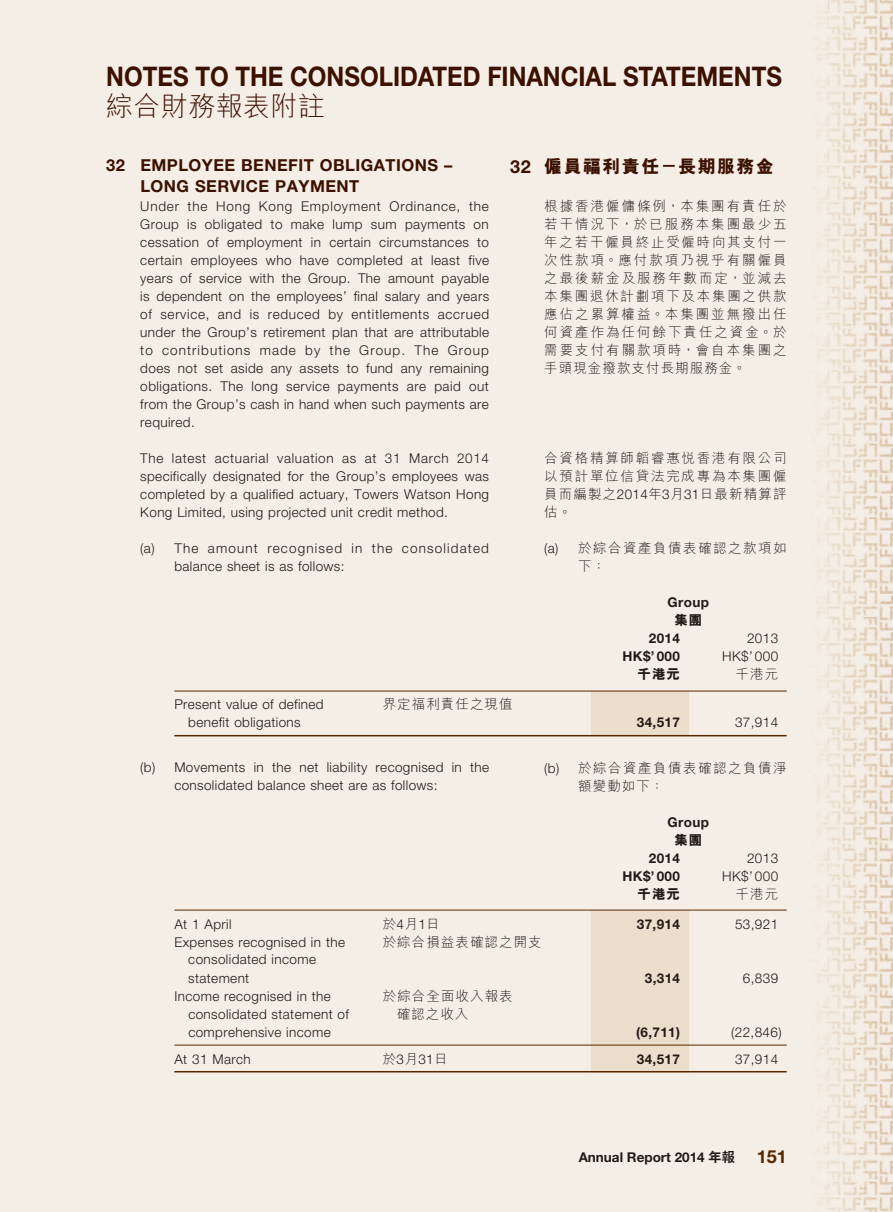
<style>
.page{position:relative;width:893px;height:1212px;background:#f5eee6}
.page>*{position:absolute;margin:0;border:0;box-sizing:border-box;transform-origin:0 0}
.t1{font:700 27px "Helvetica Neue LT Std";color:#3c1100;scale:.89 1}
.t2{font:300 27px "M Hei HK";letter-spacing:.015em;color:#3c1100}
.t3{font:800 18px "M Hei HK";letter-spacing:.08em;color:#3c1100}
.t4{font:700 16.5px "Helvetica Neue LT Std";letter-spacing:.03em;color:#3c1100}
.t5{font:300 13.5px/18px "Helvetica Neue LT Std";letter-spacing:.03em;color:#231916;text-align:justify}
.t6{font:300 13.5px/18px "M Hei HK";letter-spacing:.11em;color:#231916;text-align:justify}
.t7{font:300 13.5px/18px "Helvetica Neue LT Std";letter-spacing:.085em;color:#231916}
.t8{font:700 13.5px "Helvetica Neue LT Std";letter-spacing:.03em;color:#231916}
.t9{font:300 13.5px "M Hei HK";letter-spacing:.08em;color:#231916}
.t10{font:700 13.5px "Helvetica Neue LT Std";color:#231916}
.t11{font:800 13.5px "M Hei HK";letter-spacing:.08em;color:#231916}
.s1{font-family:"Helvetica Neue LT Std";font-weight:700}
.s2{font-family:"Helvetica Neue LT Std"}
.s3{font-family:"C Hei 2 HK";font-weight:800}
.s4{font-size:18px;color:#582700}
</style>
<div class="page">
<img style="left:746px;top:0;width:147px;height:1212px">
<div style="left:591px;top:691px;width:98px;height:45px;background:#ebdecd"></div>
<hr style="left:174px;top:691px;width:613px;height:1px;background:#582700">
<hr style="left:174px;top:735px;width:613px;height:1px;background:#582700">
<div style="left:591px;top:910px;width:98px;height:163px;background:#ebdecd"></div>
<hr style="left:174px;top:910px;width:613px;height:1px;background:#582700">
<hr style="left:174px;top:1045px;width:613px;height:1px;background:#582700">
<hr style="left:174px;top:1071px;width:613px;height:1px;background:#582700">
<h1 class="t1" style="left:106px;top:60px;width:761px">NOTES TO THE CONSOLIDATED FINANCIAL STATEMENTS</h1>
<h1 class="t2" style="left:106px;top:87px;width:220px">綜合財務報表附註</h1>
<p class="t4" style="left:106px;top:155px;width:59px">32 EMPLO</p>
<p class="t4" style="left:202px;top:155px;width:51px">YEE BENEFIT</p>
<p class="t4" style="left:320px;top:155px;width:12px">OBLIGATIONS</p>
<p class="t4" style="left:444px;top:155px;width:10px">–</p>
<p class="t4" style="left:140px;top:176px;width:13px">LONG</p>
<p class="t4" style="left:195px;top:176px;width:12px">SERVICE</p>
<p class="t4" style="left:275px;top:176px;width:48px">PAYMENT</p>
<p class="t5" style="left:140px;top:196px;width:350px">Under the Hong Kong Employment Ordinance, the Group is obligated to make lump sum payments on cessation of employment in certain circumstances to certain employees who have completed at least five years of service with the Group. The amount payable is dependent on the employees’ final salary and years of service, and is reduced by entitlements accrued under the Group’s retirement plan that are attributable to contributions made by the Group. The Group does not set aside any assets to fund any remaining obligations. The long service payments are paid out from the Group’s cash in hand when such payments are required.</p>
<p class="t5" style="left:140px;top:448px;width:350px">The latest actuarial valuation as at 31 March 2014 specifically designated for the Group’s employees was completed by a qualified actuary, Towers Watson Hong Kong Limited, using projected unit credit method.</p>
<p class="t7" style="left:174px;top:538px;width:316px;text-indent:-34px">(a) The amount recognised in the consolidated balance sheet is as follows:</p>
<h2 class="t3" style="left:510px;top:155px;width:265px"><span class="s1">32</span> 僱員福利責任－長期服務金</h2>
<p class="t6" style="left:544px;top:197px;width:244px">根據香港僱傭條例，本集團有責任於若干情況下，於已服務本集團最少五年之若干僱員終止受僱時向其支付一次性款項。應付款項乃視乎有關僱員之最後薪金及服務年數而定，並減去本集團退休計劃項下及本集團之供款應佔之累算權益。本集團並無撥出任何資產作為任何餘下責任之資金。於需要支付有關款項時，會自本集團之手頭現金撥款支付長期服務金。</p>
<p class="t6" style="left:544px;top:449px;width:244px">合資格精算師韜睿惠悅香港有限公司以預計單位信貸法完成專為本集團僱員而編製之<span class="s2">2014</span>年<span class="s2">3</span>月<span class="s2">31</span>日最新精算評估。</p>
<p class="t6" style="left:578px;top:539px;width:210px;text-indent:-34px"><span class="s2">(a)</span> 於綜合資產負債表確認之款項如下：</p>
<p class="t8" style="left:668px;top:594px;width:43px">GROUP</p>
<p class="t11" style="left:674px;top:611px;width:30px">集團</p>
<p class="t8" style="left:649px;top:630px;width:33px">2014</p>
<p class="t5" style="left:747px;top:629px;width:33px">2013</p>
<p class="t8" style="left:623px;top:648px;width:59px">HK$’ 000</p>
<p class="t5" style="left:722px;top:647px;width:57px">HK$’ 000</p>
<p class="t11" style="left:637px;top:665px;width:44px">千港元</p>
<p class="t6" style="left:736px;top:665px;width:44px">千港元</p>
<p class="t5" style="left:174px;top:695px;width:151px">Present value of defined</p>
<p class="t9" style="left:383px;top:695px;width:131px">界定福利責任之現值</p>
<p class="t5" style="left:188px;top:713px;width:114px">benefit obligations</p>
<p class="t8" style="left:637px;top:714px;width:45px">34,517</p>
<p class="t5" style="left:735px;top:713px;width:45px">37,914</p>
<p class="t5" style="left:174px;top:757px;width:316px;text-indent:-34px">(b) Movements in the net liability recognised in the consolidated balance sheet are as follows:</p>
<p class="t8" style="left:668px;top:813px;width:43px">GROUP</p>
<p class="t11" style="left:674px;top:830px;width:30px">集團</p>
<p class="t8" style="left:649px;top:849px;width:33px">2014</p>
<p class="t5" style="left:747px;top:848px;width:33px">2013</p>
<p class="t8" style="left:623px;top:867px;width:59px">HK$’ 000</p>
<p class="t5" style="left:722px;top:866px;width:57px">HK$’ 000</p>
<p class="t11" style="left:637px;top:884px;width:44px">千港元</p>
<p class="t6" style="left:736px;top:884px;width:44px">千港元</p>
<p class="t5" style="left:174px;top:914px;width:59px">At 1 April</p>
<p class="t6" style="left:383px;top:914px;width:59px">於<span class="s2">4</span>月<span class="s2">1</span>日</p>
<p class="t8" style="left:637px;top:915px;width:45px">37,914</p>
<p class="t5" style="left:735px;top:914px;width:45px">53,921</p>
<p class="t5" style="left:174px;top:932px;width:172px">Expenses recognised in the</p>
<p class="t9" style="left:383px;top:932px;width:161px">於綜合損益表確認之開支</p>
<p class="t5" style="left:188px;top:949px;width:129px;line-height:18.9px">consolidated income statement</p>
<p class="t6" style="left:578px;top:759px;width:210px;text-indent:-34px"><span class="s2">(b)</span> 於綜合資產負債表確認之負債淨額變動如下：</p>
<p class="t8" style="left:645px;top:969px;width:37px">3,314</p>
<p class="t5" style="left:743px;top:968px;width:37px">6,839</p>
<p class="t5" style="left:174px;top:986px;width:158px">Income recognised in the</p>
<p class="t9" style="left:383px;top:986px;width:131px">於綜合全面收入報表</p>
<p class="t5" style="left:188px;top:1004px;width:162px">consolidated statement of</p>
<p class="t6" style="left:383px;top:1004px;width:87px">　確認之收入</p>
<p class="t5" style="left:188px;top:1022px;width:144px">comprehensive income</p>
<p class="t8" style="left:636px;top:1023px;width:46px">(6,711)</p>
<p class="t5" style="left:731px;top:1022px;width:52px">(22,846)</p>
<p class="t5" style="left:174px;top:1049px;width:78px">At 31 March</p>
<p class="t6" style="left:383px;top:1049px;width:66px">於<span class="s2">3</span>月<span class="s2">31</span>日</p>
<p class="t8" style="left:637px;top:1050px;width:45px">34,517</p>
<p class="t5" style="left:735px;top:1049px;width:45px">37,914</p>
<p class="t10" style="left:579px;top:1149px;width:209px">ANNUAL REPORT 2014 <span class="s3">年報</span> <span class="s4">151</span></p>
</div>
